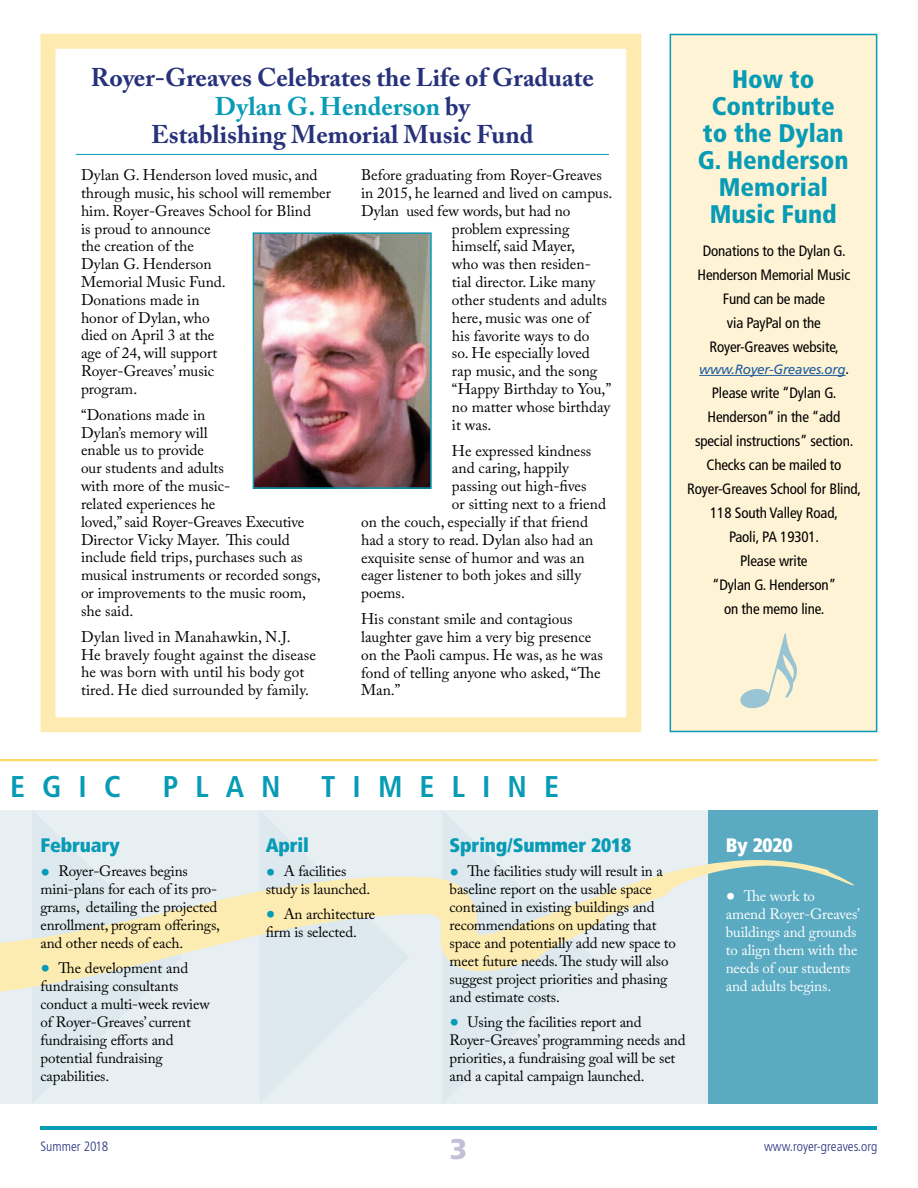
<style>
.page{position:relative;width:918px;height:1188px;background:#fff}
.page>*{position:absolute;margin:0;border:0;box-sizing:border-box;transform-origin:0 0}
.t1{font:700 condensed 30px "Frutiger LT Std";letter-spacing:.57em;color:#079bb5}
.t2{font:900 28.5px "Frutiger LT Std";color:#c2c0d7}
.t3{font:700 25.5px/28.5px "Adobe Caslon Pro";color:#27327b;text-align:center}
.t4{font:900 condensed 25.5px/27px "Frutiger LT Std";color:#079bb5;text-align:center}
.t5{font:900 condensed 19.5px "Frutiger LT Std";letter-spacing:-.01em;color:#079bb5}
.t6{font:900 condensed 19.5px "Frutiger LT Std";letter-spacing:-.01em;color:#fff}
.t7{font:15.3px/17.9px "Adobe Caslon Pro";color:#000}
.t8{font:15px/18px "Adobe Caslon Pro";letter-spacing:-.01em;color:#000}
.t9{font:condensed 15px/24px "Frutiger LT Std";letter-spacing:-.01em;color:#000;text-align:center}
.t10{font:15px/18px "Adobe Caslon Pro";letter-spacing:-.01em;color:#fff}
.t11{font:300 condensed 13.5px "Frutiger LT Std";color:#27327b}
.t12{font:italic 13.5px "Frutiger LT Std";letter-spacing:-.02em;color:#215e9e}
.s1{color:#079bb5}
.s2{font-style:normal;font-stretch:condensed;font-size:15px;color:#000}
.s3{font-family:"Frutiger LT Std";font-stretch:condensed;font-size:19.5px;color:#079bb5}
.s4{font-family:"Frutiger LT Std";font-stretch:condensed;font-size:19.5px}
</style>
<div class="page">
<hr style="left:40px;top:1127px;width:838px;height:3px;background:#079bb5">
<div style="left:670px;top:34px;width:207px;height:698px;background:#fff3d5;border:2px solid #079bb5"></div>
<hr style="left:699px;top:375px;width:147px;height:1px;background:#215e9e">
<hr style="left:0;top:759px;width:878px;height:2px;background:#fedb65">
<div style="left:0;top:810px;width:878px;height:294px;background:#e7eff3"></div>
<div style="left:708px;top:810px;width:170px;height:294px;background:#5aaac1"></div>
<svg style="left:0;top:860px;width:854px;height:132px"></svg>
<div style="left:40px;top:34px;width:601px;height:698px;border:15px solid #ffeab0"></div>
<hr style="left:76px;top:154px;width:533px;height:1px;background:#079bb5">
<img style="left:256px;top:235px;width:173px;height:251px">
<div style="left:253px;top:232px;width:179px;height:257px;border:2px solid #079bb5"></div>
<h3 class="t3" style="left:91px;top:63px;width:505px">Royer-Greaves Celebrates the Life of Graduate<br><span class="s1">Dylan G. Henderson</span> by<br>Establishing Memorial Music Fund</h3>
<p class="t7" style="left:81px;top:166px;width:252px">Dylan G. Henderson loved music, and through music, his school will remember him. Royer-Greaves School for Blind<br>is proud to announce<br>the creation of the<br>Dylan G. Henderson<br>Memorial Music Fund.<br>Donations made in<br>honor of Dylan, who<br>died on April 3 at the<br>age of 24, will support<br>Royer-Greaves’ music<br>program.</p>
<p class="t7" style="left:81px;top:406px;width:241px">“Donations made in<br>Dylan’s memory will<br>enable us to provide<br>our students and adults<br>with more of the music-<br>related experiences he<br>loved,” said Royer-Greaves Executive<br>Director Vicky Mayer. This could include field trips, purchases such as musical instruments or recorded songs, or improvements to the music room, she said.</p>
<p class="t7" style="left:81px;top:628px;width:236px">Dylan lived in Manahawkin, N.J.<br>He bravely fought against the disease he was born with until his body got tired. He died surrounded by family.</p>
<p class="t7" style="left:361px;top:166px;width:242px">Before graduating from Royer-Greaves</p>
<p class="t7" style="left:361px;top:184px;width:253px">in 2015, he learned and lived on campus.</p>
<p class="t7" style="left:361px;top:202px;width:211px">Dylan used few words, but had no</p>
<p class="t7" style="left:452px;top:219px;width:119px">problem expressing</p>
<p class="t7" style="left:452px;top:237px;width:124px">himself, said Mayer,</p>
<p class="t7" style="left:452px;top:255px;width:140px">who was then residen-</p>
<p class="t7" style="left:452px;top:273px;width:145px">tial director. Like many</p>
<p class="t7" style="left:452px;top:291px;width:156px">other students and adults</p>
<p class="t7" style="left:452px;top:309px;width:140px">here, music was one of</p>
<p class="t7" style="left:452px;top:326px;width:139px">his favorite ways to do</p>
<p class="t7" style="left:452px;top:344px;width:139px">so. He especially loved</p>
<p class="t7" style="left:452px;top:362px;width:147px">rap music, and the song</p>
<p class="t7" style="left:452px;top:380px;width:161px">“Happy Birthday to You,”</p>
<p class="t7" style="left:452px;top:398px;width:160px">no matter whose birthday</p>
<p class="t7" style="left:452px;top:415px;width:41px">it was.</p>
<p class="t7" style="left:452px;top:441px;width:141px">He expressed kindness</p>
<p class="t7" style="left:452px;top:459px;width:119px">and caring, happily</p>
<p class="t7" style="left:452px;top:477px;width:136px">passing out high-fives</p>
<p class="t7" style="left:452px;top:495px;width:156px">or sitting next to a friend</p>
<p class="t7" style="left:361px;top:513px;width:229px">on the couch, especially if that friend</p>
<p class="t7" style="left:361px;top:530px;width:234px">had a story to read. Dylan also had an</p>
<p class="t7" style="left:361px;top:548px;width:225px">exquisite sense of humor and was an</p>
<p class="t7" style="left:361px;top:566px;width:222px">eager listener to both jokes and silly</p>
<p class="t7" style="left:361px;top:584px;width:45px">poems.</p>
<p class="t7" style="left:361px;top:610px;width:243px">His constant smile and contagious laughter gave him a very big presence on the Paoli campus. He was, as he was fond of telling anyone who asked, “The<br>Man.”</p>
<h1 class="t1" style="left:10px;top:768px;width:112px">EGIC</h1>
<h1 class="t1" style="left:163px;top:768px;width:119px">PLAN</h1>
<h1 class="t1" style="left:321px;top:768px;width:240px">TIMELINE</h1>
<h3 class="t4" style="left:698px;top:66px;width:152px">How to<br>Contribute to the Dylan<br>G. Henderson<br>Memorial<br>Music Fund</h3>
<p class="t9" style="left:698px;top:238px;width:154px">Donations to the Dylan G.<br>Henderson Memorial Music<br>Fund can be made<br>via PayPal on the<br>Royer-Greaves website,</p>
<p class="t12" style="left:699px;top:362px;width:151px">www.Royer-Greaves.org<span class="s2">.</span></p>
<p class="t9" style="left:687px;top:381px;width:175px">Please write “Dylan G.<br>Henderson” in the “add special instructions” section.<br>Checks can be mailed to<br>Royer-Greaves School for Blind,<br>118 South Valley Road,<br>Paoli, PA 19301.<br>Please write<br>“Dylan G. Henderson”<br>on the memo line.</p>
<p class="t5" style="left:40px;top:833px;width:81px">February</p>
<p class="t8" style="left:40px;top:862px;width:181px"><span class="s3">•</span> Royer-Greaves begins mini-plans for each of its pro&shy;grams, detailing the projected enrollment, program offerings, and other needs of each.</p>
<p class="t8" style="left:40px;top:959px;width:171px"><span class="s3">•</span> The development and fundraising consultants conduct a multi-week review of Royer-Greaves’ current fundraising efforts and potential fundraising capabilities.</p>
<p class="t5" style="left:266px;top:833px;width:45px">April</p>
<p class="t8" style="left:266px;top:862px;width:106px"><span class="s3">•</span> A facilities study is launched.</p>
<p class="t8" style="left:266px;top:905px;width:111px"><span class="s3">•</span> An architecture firm is selected.</p>
<p class="t5" style="left:450px;top:833px;width:183px">Spring/Summer 2018</p>
<p class="t8" style="left:450px;top:862px;width:228px"><span class="s3">•</span> The facilities study will result in a baseline report on the usable space contained in existing buildings and recommendations on updating that space and potentially add new space to meet future needs. The study will also suggest project priorities and phasing and estimate costs.</p>
<p class="t8" style="left:450px;top:1013px;width:237px"><span class="s3">•</span> Using the facilities report and Royer-Greaves’ programming needs and priorities, a fundraising goal will be set and a capital campaign launched.</p>
<p class="t6" style="left:726px;top:833px;width:68px">By 2020</p>
<p class="t10" style="left:726px;top:887px;width:136px"><span class="s4">•</span> The work to<br>amend Royer-Greaves’ buildings and grounds to align them with the needs of our students and adults begins.</p>
<h2 class="t2" style="left:450px;top:1132px;width:19px">3</h2>
<p class="t11" style="left:40px;top:1139px;width:69px">Summer 2018</p>
<p class="t11" style="left:764px;top:1139px;width:115px">www.royer-greaves.org</p>
</div>
